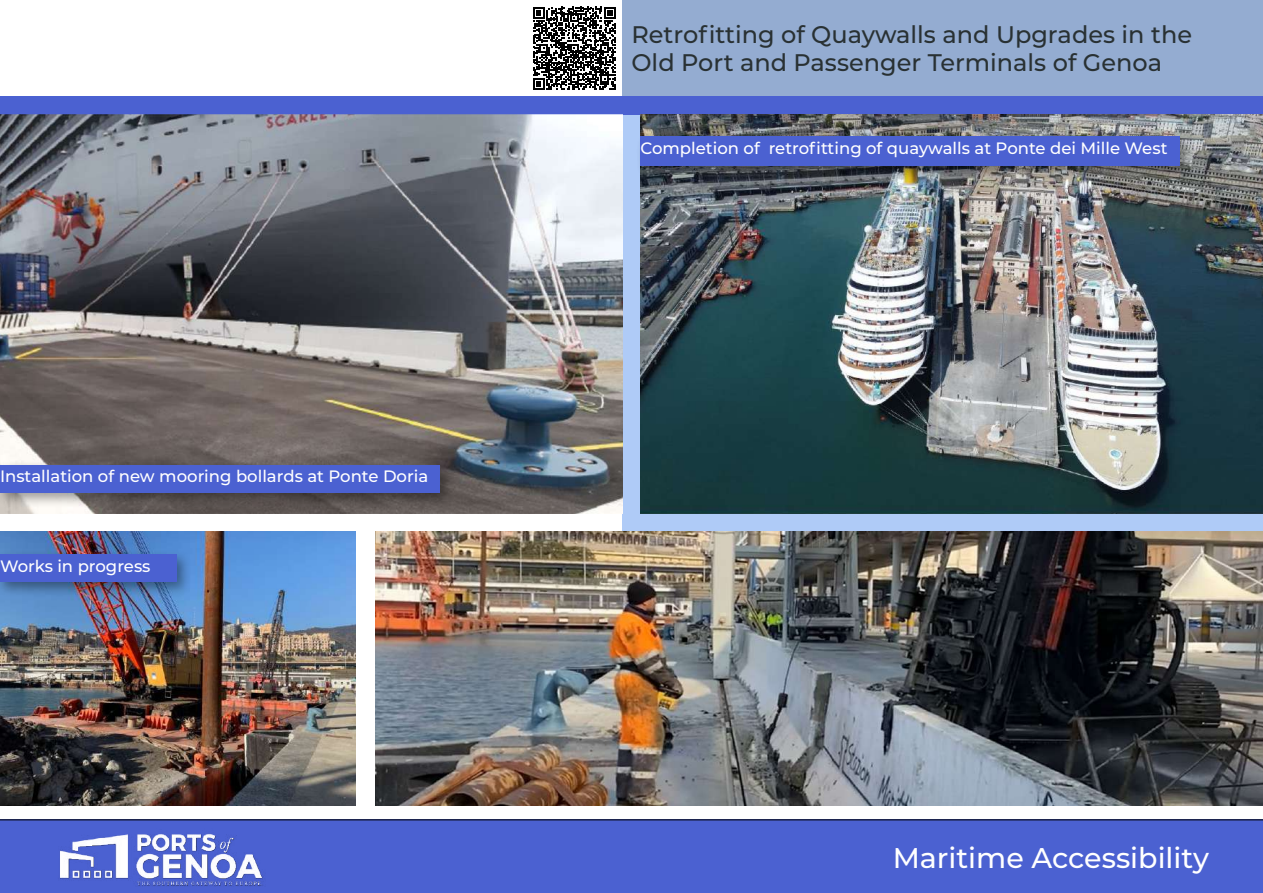
<style>
.page{position:relative;width:1263px;height:893px;background:#fff}
.page>*{position:absolute;margin:0;border:0;box-sizing:border-box;transform-origin:0 0}
.t1{font:500 28.5px "Montserrat";color:#fff}
.t2{font:500 24px/28.8px "Montserrat";color:#293133}
.t3{font:500 16.5px "Montserrat";color:#fff}
</style>
<div class="page">
<div style="left:622px;top:105px;width:641px;height:701px;background:#afcbf7"></div>
<div style="left:622px;top:0;width:641px;height:107px;background:#94acd1"></div>
<div style="left:0;top:96px;width:1263px;height:18px;background:#4b61d1"></div>
<div style="left:0;top:820px;width:1263px;height:73px;background:#4b61d1"></div>
<img style="left:54px;top:819px;width:223px;height:74px">
<img style="left:0;top:115px;width:622px;height:399px">
<img style="left:0;top:532px;width:355px;height:274px">
<img style="left:375px;top:532px;width:888px;height:274px">
<img style="left:640px;top:114px;width:623px;height:400px">
<div style="left:0;top:460px;width:455px;height:48px;background:#000;opacity:.38"></div>
<div style="left:0;top:465px;width:439px;height:28px;background:#4b61d1"></div>
<div style="left:636px;top:131px;width:560px;height:50px;background:#000;opacity:.38"></div>
<div style="left:640px;top:136px;width:540px;height:29px;background:#4b61d1"></div>
<div style="left:0;top:550px;width:192px;height:47px;background:#000;opacity:.38"></div>
<div style="left:0;top:554px;width:177px;height:28px;background:#4b61d1"></div>
<svg style="left:533px;top:7px;width:83px;height:83px"></svg>
<p class="t3" style="left:0;top:465px;width:430px">Installation of new mooring bollards at Ponte Doria</p>
<p class="t3" style="left:0;top:554px;width:152px">Works in progress</p>
<h2 class="t2" style="left:631px;top:19px;width:562px">Retrofitting of Quaywalls and Upgrades in the<br>Old Port and Passenger Terminals of Genoa</h2>
<p class="t3" style="left:640px;top:136px;width:528px">Completion of retrofitting of quaywalls at Ponte dei Mille West</p>
<h1 class="t1" style="left:893px;top:838px;width:318px">Maritime Accessibility</h1>
</div>
